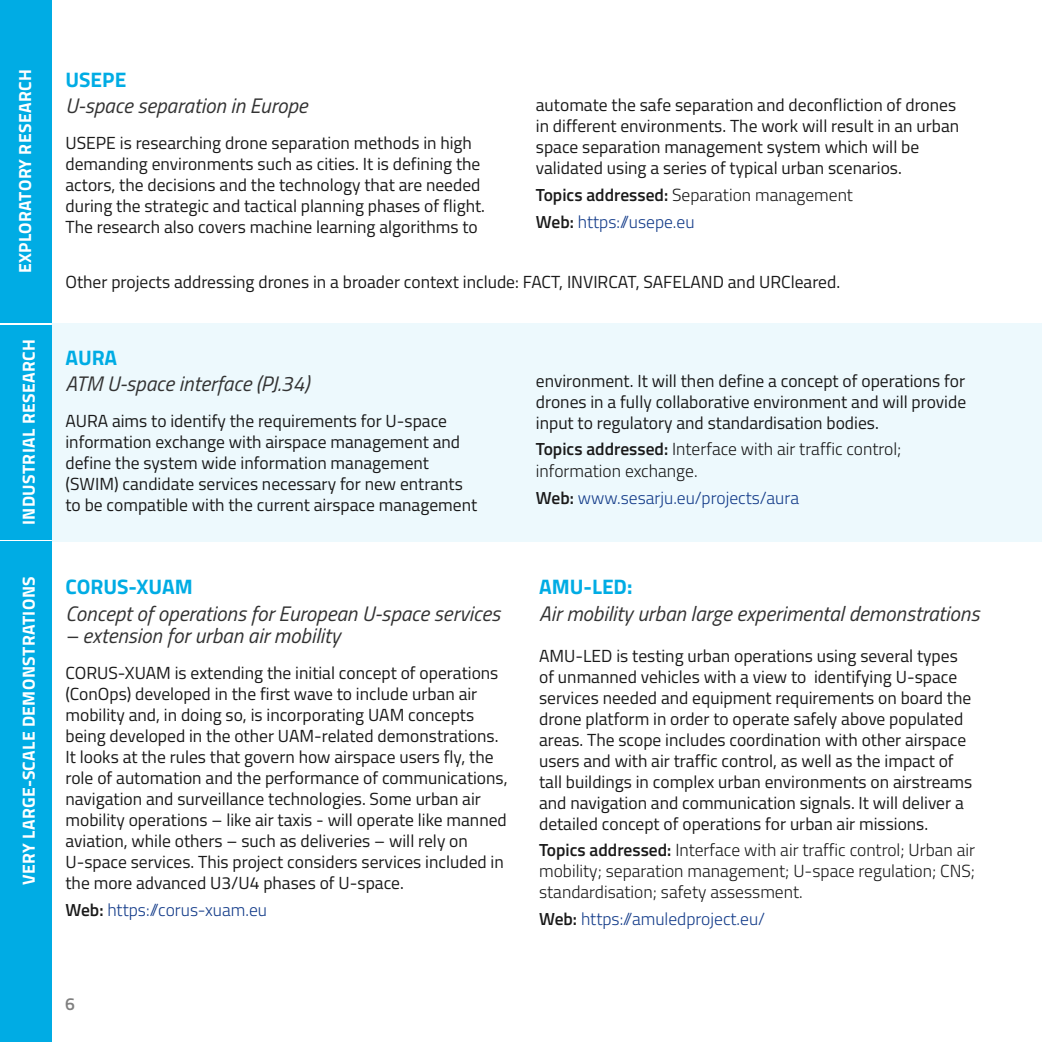
<style>
.page{position:relative;width:1042px;height:1042px;background:#fff}
.page>*{position:absolute;margin:0;border:0;box-sizing:border-box;transform-origin:0 0}
.project_title{font:italic 21px/26.2px "Titillium Web";color:#333}
.body_project{font:17.5px/21px "Titillium Web";color:#1a1a1a}
.body{font:300 17.5px/21.3px "Titillium Web";color:#1a1a1a;text-align:justify}
.body-2{font:300 17.5px "Titillium Web";color:#153d8a}
.body_line{font:17.5px "Titillium Web";color:#1a1a1a}
.title_side{font:700 17.5px "Titillium Web";letter-spacing:.02em;color:#fff}
.t1{font:600 17.5px "Titillium Web";color:#808080}
.s1{font-weight:700;font-style:normal;color:#00ace4}
.s2{font-weight:600}
.s3{font-weight:600;color:#1a1a1a}
</style>
<div class="page">
<div style="left:52px;top:323px;width:990px;height:219px;background:#edf9fd"></div>
<div style="left:0;top:325px;width:52px;height:214px;background:#00ace4"></div>
<div style="left:0;top:0;width:52px;height:323px;background:#00ace4"></div>
<div style="left:0;top:542px;width:52px;height:500px;background:#00ace4"></div>
<p class="title_side" style="left:12px;top:273px;width:205px;rotate:-90deg">EXPLORATORY RESEARCH</p>
<p class="title_side" style="left:15px;top:525px;width:187px;rotate:-90deg">INDUSTRIAL RESEARCH</p>
<p class="project_title" style="left:65px;top:65px;width:244px"><span class="s1">USEPE<br></span>U-space separation in Europe</p>
<p class="body_project" style="left:65px;top:131px;width:421px">USEPE is researching drone separation methods in high demanding environments such as cities. It is defining the actors, the decisions and the technology that are needed during the strategic and tactical planning phases of flight.<br>The research also covers machine learning algorithms to</p>
<p class="body_project" style="left:536px;top:93px;width:425px">automate the safe separation and deconfliction of drones in different environments. The work will result in an urban space separation management system which will be validated using a series of typical urban scenarios.</p>
<p class="body" style="left:536px;top:183px;width:319px"><span class="s2">Topics addressed:</span> Separation management</p>
<p class="body-2" style="left:536px;top:209px;width:160px"><span class="s3">Web:</span> https://usepe.eu</p>
<p class="body_line" style="left:65px;top:269px;width:776px">Other projects addressing drones in a broader context include: FACT, INVIRCAT, SAFELAND and URCleared.</p>
<p class="project_title" style="left:65px;top:343px;width:245px"><span class="s1">AURA<br></span>ATM U-space interface (PJ.34)</p>
<p class="body_project" style="left:65px;top:409px;width:413px">AURA aims to identify the requirements for U-space information exchange with airspace management and define the system wide information management (SWIM) candidate services necessary for new entrants to be compatible with the current airspace management</p>
<p class="body_project" style="left:536px;top:370px;width:432px;text-align:justify">environment. It will then define a concept of operations for drones in a fully collaborative environment and will provide input to regulatory and standardisation bodies.</p>
<p class="body" style="left:536px;top:437px;width:367px;line-height:21.9px"><span class="s2">Topics addressed:</span> Interface with air traffic control; information exchange.</p>
<p class="body-2" style="left:536px;top:485px;width:265px"><span class="s3">Web:</span> www.sesarju.eu/projects/aura</p>
<p class="title_side" style="left:15px;top:885px;width:310px;rotate:-90deg">VERY LARGE-SCALE DEMONSTRATIONS</p>
<p class="project_title" style="left:65px;top:573px;width:436px"><span class="s1">CORUS-XUAM<br></span>Concept of operations for European U-space services</p>
<p class="project_title" style="left:65px;top:622px;width:276px">– extension for urban air mobility</p>
<p class="body_project" style="left:65px;top:662px;width:444px">CORUS-XUAM is extending the initial concept of operations (ConOps) developed in the first wave to include urban air mobility and, in doing so, is incorporating UAM concepts being developed in the other UAM-related demonstrations.<br>It looks at the rules that govern how airspace users fly, the role of automation and the performance of communications, navigation and surveillance technologies. Some urban air mobility operations – like air taxis - will operate like manned aviation, while others – such as deliveries – will rely on U-space services. This project considers services included in the more advanced U3/U4 phases of U-space.</p>
<p class="body-2" style="left:65px;top:897px;width:203px"><span class="s3">Web:</span> https://corus-xuam.eu</p>
<p class="t1" style="left:65px;top:991px;width:11px">6</p>
<p class="project_title" style="left:539px;top:573px;width:442px"><span class="s1">AMU-LED:<br></span>Air mobility urban large experimental demonstrations</p>
<p class="body_project" style="left:539px;top:644px;width:435px">AMU-LED is testing urban operations using several types of unmanned vehicles with a view to identifying U-space services needed and equipment requirements on board the drone platform in order to operate safely above populated areas. The scope includes coordination with other airspace users and with air traffic control, as well as the impact of tall buildings in complex urban environments on airstreams and navigation and communication signals. It will deliver a detailed concept of operations for urban air missions.</p>
<p class="body" style="left:539px;top:838px;width:437px"><span class="s2">Topics addressed:</span> Interface with air traffic control; Urban air mobility; separation management; U-space regulation; CNS; standardisation; safety assessment.</p>
<p class="body-2" style="left:539px;top:906px;width:228px"><span class="s3">Web:</span> https://amuledproject.eu/</p>
</div>
